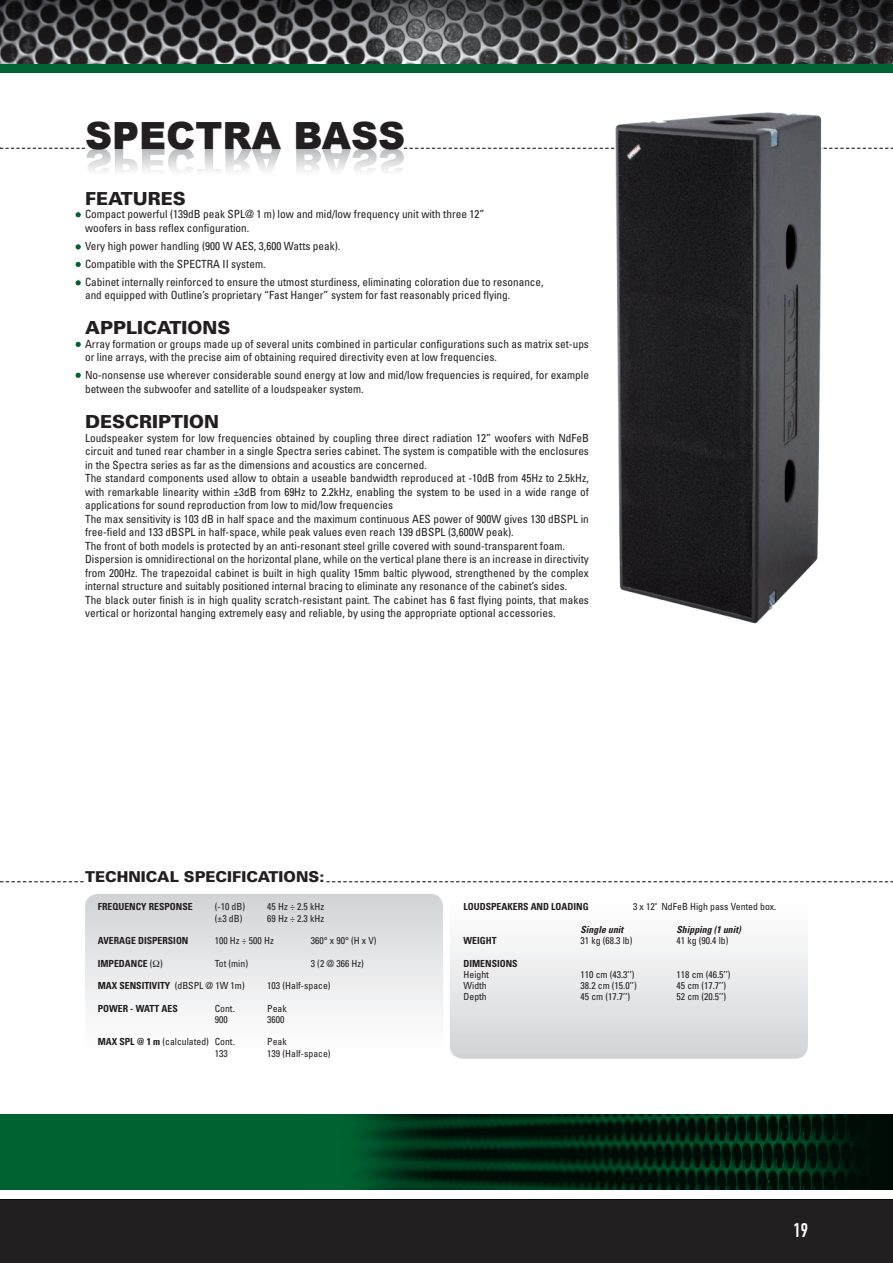
<style>
.page{position:relative;width:893px;height:1263px;background:#fff}
.page>*{position:absolute;margin:0;border:0;box-sizing:border-box;transform-origin:0 0}
.heading_1{font:900 37.5px "Arial";color:#231f20}
.t1{font:19.5px "DIN Engschrift";color:#fff}
.heading_1-2{font:900 18px "Univers";color:#231f20}
.t2{font:900 15px "Univers";color:#231f20}
.Body_Text{font:condensed 11.25px/13.5px "Univers";color:#231f20}
.t3{font:condensed 9.75px "Univers";color:#231f20}
.t4{font:700 condensed 9.75px "Univers";color:#231f20}
.t5{font:italic 700 condensed 9.75px "Univers";color:#231f20}
.s1{font-weight:400}
.s2{font-weight:700}
</style>
<div class="page">
<svg style="left:85px;top:894px;width:358px;height:116px"></svg>
<svg style="left:450px;top:944px;width:358px;height:115px"></svg>
<div style="left:0;top:1199px;width:893px;height:64px;background:#231f20"></div>
<svg style="left:404px;top:148px;width:489px;height:1px"></svg>
<img style="left:589px;top:112px;width:255px;height:512px">
<svg style="left:76px;top:212px;width:5px;height:5px"></svg>
<svg style="left:76px;top:244px;width:5px;height:5px"></svg>
<svg style="left:76px;top:280px;width:5px;height:5px"></svg>
<svg style="left:76px;top:262px;width:5px;height:5px"></svg>
<svg style="left:76px;top:342px;width:5px;height:5px"></svg>
<svg style="left:76px;top:373px;width:5px;height:5px"></svg>
<svg style="left:0;top:1114px;width:893px;height:76px;background:#003d1e"></svg>
<div style="left:0;top:64px;width:893px;height:8px;background:#006432"></div>
<svg style="left:0;top:148px;width:377px;height:23px"></svg>
<svg style="left:0;top:0;width:893px;height:64px;background:#414143"></svg>
<svg style="left:326px;top:881px;width:567px;height:1px"></svg>
<svg style="left:0;top:881px;width:84px;height:1px"></svg>
<svg style="left:153px;top:960px;width:7px;height:7px"></svg>
<p class="heading_1" style="left:85px;top:115px;width:322px">SPECTRA BASS</p>
<p class="heading_1-2" style="left:85px;top:187px;width:102px">FEATURES</p>
<p class="Body_Text" style="left:85px;top:207px;width:401px">Compact powerful (139dB peak SPL@ 1 m) low and mid/low frequency unit with three 12”</p>
<p class="Body_Text" style="left:85px;top:221px;width:166px">woofers in bass reflex configuration.</p>
<p class="Body_Text" style="left:85px;top:239px;width:257px">Very high power handling (900 W AES, 3,600 Watts peak).</p>
<p class="Body_Text" style="left:85px;top:257px;width:182px">Compatible with the SPECTRA II system.</p>
<p class="Body_Text" style="left:85px;top:275px;width:460px">Cabinet internally reinforced to ensure the utmost sturdiness, eliminating coloration due to resonance,</p>
<p class="Body_Text" style="left:85px;top:288px;width:427px">and equipped with Outline’s proprietary “Fast Hanger” system for fast reasonably priced flying.</p>
<p class="heading_1-2" style="left:85px;top:317px;width:147px">APPLICATIONS</p>
<p class="Body_Text" style="left:85px;top:337px;width:505px">Array formation or groups made up of several units combined in particular configurations such as matrix set-ups or line arrays, with the precise aim of obtaining required directivity even at low frequencies.</p>
<p class="Body_Text" style="left:85px;top:369px;width:505px">No-nonsense use wherever considerable sound energy at low and mid/low frequencies is required, for example between the subwoofer and satellite of a loudspeaker system.</p>
<p class="heading_1-2" style="left:85px;top:410px;width:135px">DESCRIPTION</p>
<p class="Body_Text" style="left:85px;top:431px;width:505px;text-align:justify">Loudspeaker system for low frequencies obtained by coupling three direct radiation 12” woofers with NdFeB circuit and tuned rear chamber in a single Spectra series cabinet. The system is compatible with the enclosures in the Spectra series as far as the dimensions and acoustics are concerned.</p>
<p class="Body_Text" style="left:85px;top:471px;width:505px;text-align:justify">The standard components used allow to obtain a useable bandwidth reproduced at -10dB from 45Hz to 2.5kHz, with remarkable linearity within ±3dB from 69Hz to 2.2kHz, enabling the system to be used in a wide range of applications for sound reproduction from low to mid/low frequencies</p>
<p class="Body_Text" style="left:85px;top:512px;width:505px">The max sensitivity is 103 dB in half space and the maximum continuous AES power of 900W gives 130 dBSPL in free-field and 133 dBSPL in half-space, while peak values even reach 139 dBSPL (3,600W peak).</p>
<p class="Body_Text" style="left:85px;top:539px;width:481px">The front of both models is protected by an anti-resonant steel grille covered with sound-transparent foam.</p>
<p class="Body_Text" style="left:85px;top:552px;width:505px;text-align:justify">Dispersion is omnidirectional on the horizontal plane, while on the vertical plane there is an increase in directivity from 200Hz. The trapezoidal cabinet is built in high quality 15mm baltic plywood, strengthened by the complex internal structure and suitably positioned internal bracing to eliminate any resonance of the cabinet’s sides.</p>
<p class="Body_Text" style="left:85px;top:593px;width:505px">The black outer finish is in high quality scratch-resistant paint. The cabinet has 6 fast flying points, that makes vertical or horizontal hanging extremely easy and reliable, by using the appropriate optional accessories.</p>
<p class="t2" style="left:85px;top:867px;width:241px">TECHNICAL SPECIFICATIONS:</p>
<p class="t4" style="left:98px;top:901px;width:96px">FREQUENCY RESPONSE</p>
<p class="t3" style="left:215px;top:901px;width:32px">(-10 dB)</p>
<p class="t3" style="left:267px;top:901px;width:58px">45 Hz ÷ 2.5 kHz</p>
<p class="t3" style="left:215px;top:912px;width:29px">(±3 dB)</p>
<p class="t3" style="left:267px;top:912px;width:58px">69 Hz ÷ 2.3 kHz</p>
<p class="t4" style="left:98px;top:935px;width:92px">AVERAGE DISPERSION</p>
<p class="t3" style="left:215px;top:934px;width:61px">100 Hz ÷ 500 Hz</p>
<p class="t3" style="left:311px;top:934px;width:67px">360° x 90° (H x V)</p>
<p class="t4" style="left:98px;top:957px;width:66px">IMPEDANCE <span class="s1">( )</span></p>
<p class="t3" style="left:215px;top:957px;width:35px">Tot (min)</p>
<p class="t3" style="left:311px;top:957px;width:55px">3 (2 @ 366 Hz)</p>
<p class="t4" style="left:98px;top:980px;width:148px">MAX SENSITIVITY <span class="s1">(dBSPL @ 1W 1m)</span></p>
<p class="t3" style="left:267px;top:979px;width:65px">103 (Half-space)</p>
<p class="t4" style="left:98px;top:1002px;width:81px">POWER - WATT AES</p>
<p class="t3" style="left:215px;top:1002px;width:22px">Cont.</p>
<p class="t3" style="left:267px;top:1002px;width:21px">Peak</p>
<p class="t3" style="left:215px;top:1013px;width:14px">900</p>
<p class="t3" style="left:267px;top:1013px;width:19px">3600</p>
<p class="t3" style="left:98px;top:1036px;width:139px"><span class="s2">MAX SPL @ 1 m</span> (calculated) Cont.</p>
<p class="t3" style="left:267px;top:1036px;width:21px">Peak</p>
<p class="t3" style="left:215px;top:1047px;width:14px">133</p>
<p class="t3" style="left:267px;top:1047px;width:65px">139 (Half-space)</p>
<p class="t4" style="left:463px;top:901px;width:127px">LOUDSPEAKERS AND LOADING</p>
<p class="t3" style="left:633px;top:901px;width:145px">3 x 12" NdFeB High pass Vented box.</p>
<p class="t5" style="left:580px;top:923px;width:44px">Single unit</p>
<p class="t5" style="left:676px;top:923px;width:66px">Shipping (1 unit)</p>
<p class="t4" style="left:463px;top:935px;width:35px">WEIGHT</p>
<p class="t3" style="left:580px;top:934px;width:53px">31 kg (68.3 lb)</p>
<p class="t3" style="left:676px;top:934px;width:53px">41 kg (90.4 lb)</p>
<p class="t4" style="left:463px;top:957px;width:56px">DIMENSIONS</p>
<p class="t3" style="left:463px;top:968px;width:27px">Height</p>
<p class="t3" style="left:580px;top:968px;width:56px">110 cm (43.3’’)</p>
<p class="t3" style="left:676px;top:968px;width:56px">118 cm (46.5’’)</p>
<p class="t3" style="left:463px;top:979px;width:25px">Width</p>
<p class="t3" style="left:580px;top:979px;width:58px">38.2 cm (15.0’’)</p>
<p class="t3" style="left:676px;top:979px;width:51px">45 cm (17.7’’)</p>
<p class="t3" style="left:463px;top:991px;width:25px">Depth</p>
<p class="t3" style="left:580px;top:991px;width:51px">45 cm (17.7’’)</p>
<p class="t3" style="left:676px;top:991px;width:51px">52 cm (20.5’’)</p>
<h2 class="t1" style="left:793px;top:1219px;width:16px">19</h2>
</div>
